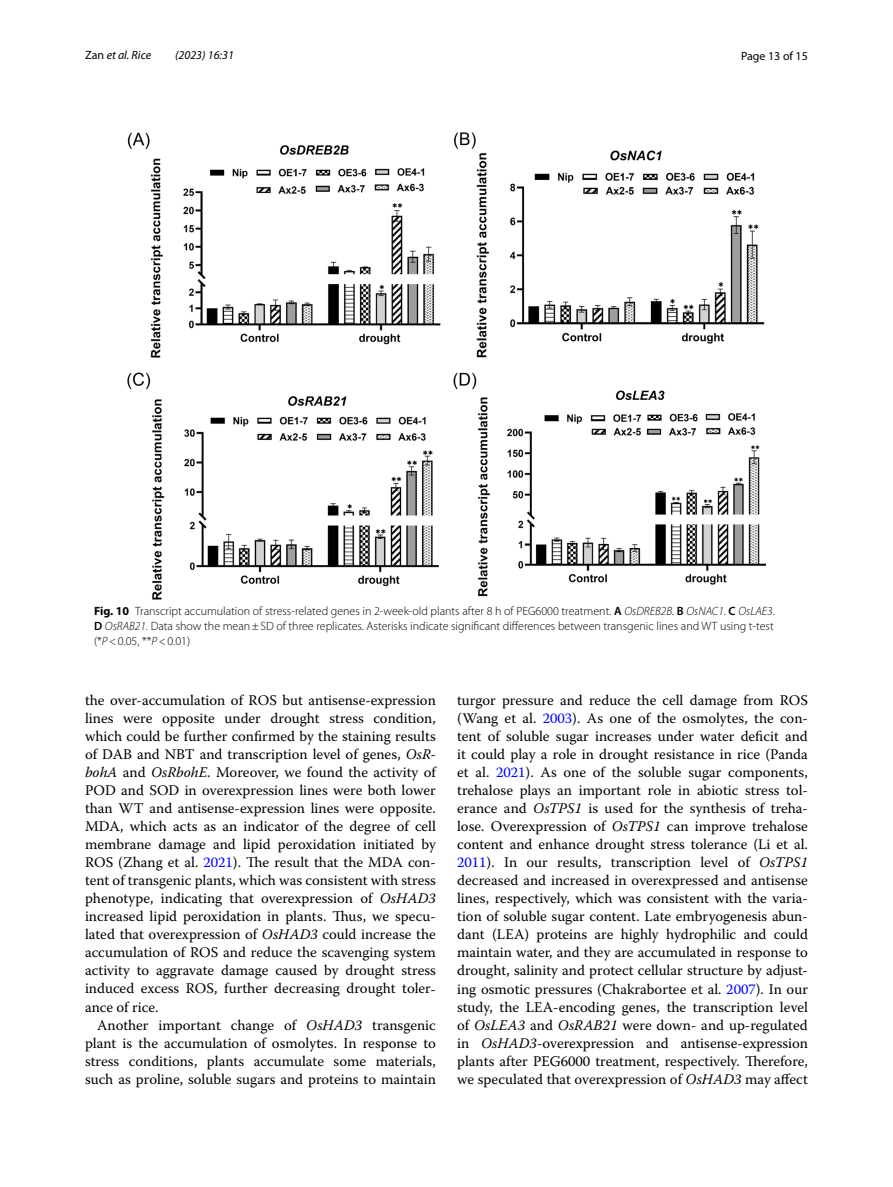
<style>
.page{position:relative;width:893px;height:1187px;background:#fff}
.page>*{position:absolute;margin:0;border:0;box-sizing:border-box;transform-origin:0 0}
.t1{font:14.7px/18px "Warnock Pro";color:#000;text-align:justify}
.t2{font:300 12px/15px "Myriad Pro";color:#000;text-align:justify}
.t3{font:italic 12px "Myriad Pro";color:#000}
.t4{font:12px "Myriad Pro";color:#000}
.s1{font-style:normal}
.s2{font-weight:700}
.s3{font-weight:600}
.s4{font-style:italic}
.s5{color:#00f}
</style>
<div class="page">
<img style="left:128px;top:133px;width:637px;height:466px">
<p class="t3" style="left:85px;top:48px;width:68px"><span class="s1">Zan</span> et al. Rice</p>
<p class="t3" style="left:175px;top:48px;width:60px">(2023) 16:31</p>
<p class="t4" style="left:741px;top:48px;width:68px">Page 13 of 15</p>
<p class="t2" style="left:94px;top:603px;width:682px"><span class="s2">Fig. 10</span> Transcript accumulation of stress-related genes in 2-week-old plants after 8 h of PEG6000 treatment. <span class="s3">A</span> <span class="s4">OsDREB2B</span>. <span class="s3">B</span> <span class="s4">OsNAC1</span>. <span class="s3">C</span> <span class="s4">OsLAE3</span>.<br><span class="s3">D</span> <span class="s4">OsRAB21</span>. Data show the mean±SD of three replicates. Asterisks indicate significant differences between transgenic lines and WT using t-test (*<span class="s4">P</span>&lt;0.05, **<span class="s4">P</span>&lt;0.01)</p>
<p class="t1" style="left:85px;top:691px;width:352px">the over-accumulation of ROS but antisense-expression lines were opposite under drought stress condition, which could be further confirmed by the staining results of DAB and NBT and transcription level of genes, <span class="s4">OsR&shy;bohA</span> and <span class="s4">OsRbohE</span>. Moreover, we found the activity of POD and SOD in overexpression lines were both lower than WT and antisense-expression lines were opposite.<br>MDA, which acts as an indicator of the degree of cell membrane damage and lipid peroxidation initiated by ROS (Zhang et al. <span class="s5">2021</span>). The result that the MDA con&shy;tent of transgenic plants, which was consistent with stress phenotype, indicating that overexpression of <span class="s4">OsHAD3 </span>increased lipid peroxidation in plants. Thus, we specu&shy;lated that overexpression of <span class="s4">OsHAD3</span> could increase the accumulation of ROS and reduce the scavenging system activity to aggravate damage caused by drought stress induced excess ROS, further decreasing drought toler&shy;ance of rice.</p>
<p class="t1" style="left:85px;top:1015px;width:352px;text-indent:12px">Another important change of <span class="s4">OsHAD3</span> transgenic plant is the accumulation of osmolytes. In response to stress conditions, plants accumulate some materials, such as proline, soluble sugars and proteins to maintain</p>
<p class="t1" style="left:457px;top:691px;width:352px">turgor pressure and reduce the cell damage from ROS (Wang et al. <span class="s5">2003</span>). As one of the osmolytes, the con&shy;tent of soluble sugar increases under water deficit and it could play a role in drought resistance in rice (Panda et al. <span class="s5">2021</span>). As one of the soluble sugar components, trehalose plays an important role in abiotic stress tol&shy;erance and <span class="s4">OsTPS1</span> is used for the synthesis of treha&shy;lose. Overexpression of <span class="s4">OsTPS1</span> can improve trehalose content and enhance drought stress tolerance (Li et al.<br><span class="s5">2011</span>). In our results, transcription level of <span class="s4">OsTPS1 </span>decreased and increased in overexpressed and antisense lines, respectively, which was consistent with the varia&shy;tion of soluble sugar content. Late embryogenesis abun&shy;dant (LEA) proteins are highly hydrophilic and could maintain water, and they are accumulated in response to drought, salinity and protect cellular structure by adjust&shy;ing osmotic pressures (Chakrabortee et al. <span class="s5">2007</span>). In our study, the LEA-encoding genes, the transcription level of <span class="s4">OsLEA3</span> and <span class="s4">OsRAB21</span> were down- and up-regulated in <span class="s4">OsHAD3</span>-overexpression and antisense-expression plants after PEG6000 treatment, respectively. Therefore, we speculated that overexpression of <span class="s4">OsHAD3</span> may affect</p>
</div>
